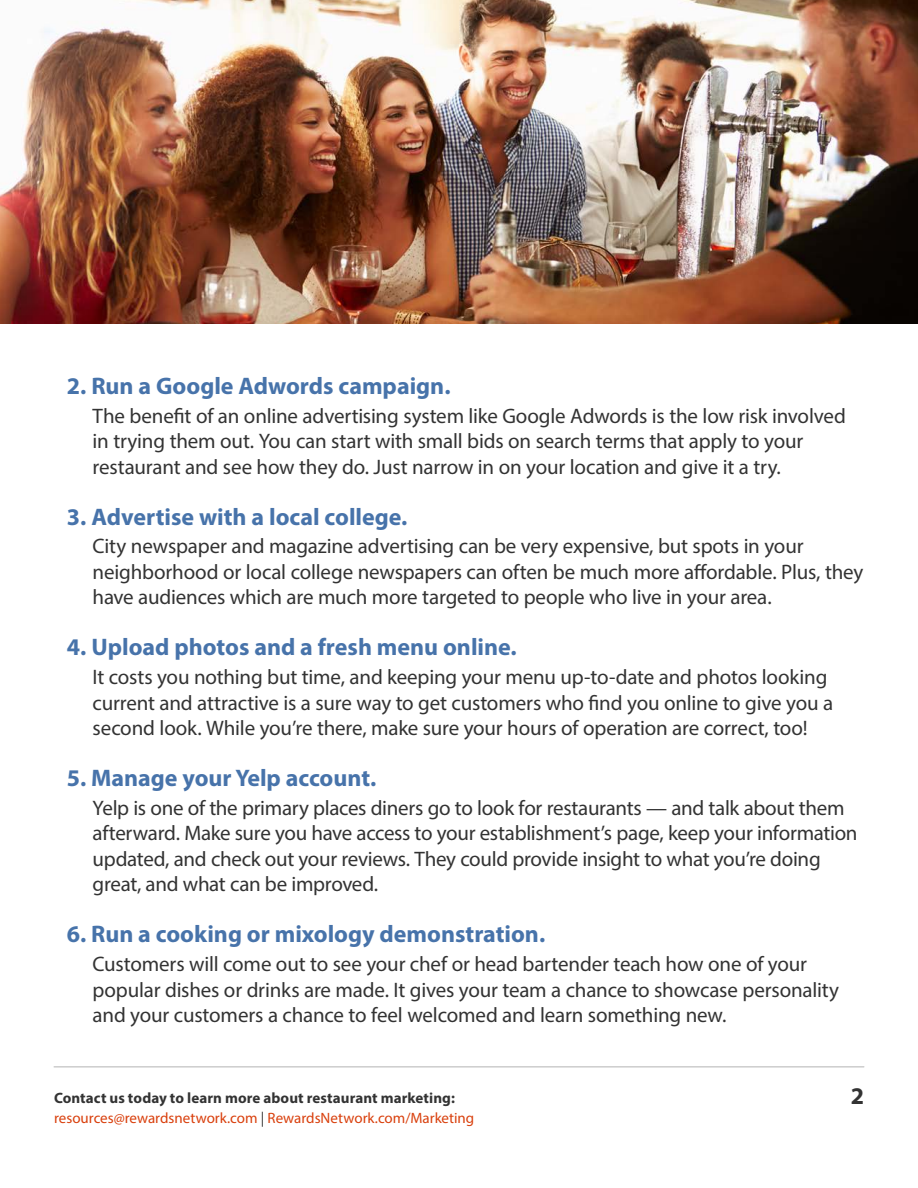
<style>
.page{position:relative;width:918px;height:1188px;background:#fff}
.page>*{position:absolute;margin:0;border:0;box-sizing:border-box;transform-origin:0 0}
.t1{font:700 24px "Myriad Pro";color:#4773aa}
.t2{font:700 24px "Myriad Pro";color:#333}
.t3{font:21px/25.5px "Myriad Pro";letter-spacing:-.01em;color:#333}
.t4{font:700 15px/19.8px "Myriad Pro";letter-spacing:.005em;color:#333}
.s1{font-weight:400;color:#d93f0c}
.s2{font-weight:400}
.s3{font-weight:400;color:#d9400d}
</style>
<div class="page">
<hr style="left:54px;top:1066px;width:810px;height:1px;background:#b3b3b3">
<img style="left:0;top:0;width:918px;height:324px">
<p class="t1" style="left:67px;top:370px;width:385px">2. Run a Google Adwords campaign.</p>
<p class="t3" style="left:93px;top:402px;width:755px">The benefit of an online advertising system like Google Adwords is the low risk involved in trying them out. You can start with small bids on search terms that apply to your restaurant and see how they do. Just narrow in on your location and give it a try.</p>
<p class="t1" style="left:67px;top:501px;width:342px">3. Advertise with a local college.</p>
<p class="t3" style="left:93px;top:533px;width:772px">City newspaper and magazine advertising can be very expensive, but spots in your neighborhood or local college newspapers can often be much more affordable. Plus, they have audiences which are much more targeted to people who live in your area.</p>
<p class="t1" style="left:67px;top:632px;width:451px">4. Upload photos and a fresh menu online.</p>
<p class="t3" style="left:93px;top:664px;width:742px">It costs you nothing but time, and keeping your menu up-to-date and photos looking current and attractive is a sure way to get customers who find you online to give you a second look. While you’re there, make sure your hours of operation are correct, too!</p>
<p class="t1" style="left:67px;top:762px;width:311px">5. Manage your Yelp account.</p>
<p class="t3" style="left:93px;top:795px;width:767px">Yelp is one of the primary places diners go to look for restaurants — and talk about them afterward. Make sure you have access to your establishment’s page, keep your information updated, and check out your reviews. They could provide insight to what you’re doing great, and what can be improved.</p>
<p class="t1" style="left:67px;top:919px;width:480px">6. Run a cooking or mixology demonstration.</p>
<p class="t3" style="left:93px;top:951px;width:748px">Customers will come out to see your chef or head bartender teach how one of your popular dishes or drinks are made. It gives your team a chance to showcase personality and your customers a chance to feel welcomed and learn something new.</p>
<p class="t4" style="left:54px;top:1088px;width:422px">Contact us today to learn more about restaurant marketing: <span class="s1">resources@rewardsnetwork.com</span> <span class="s2">|</span> <span class="s3">RewardsNetwork.com/Marketing</span></p>
<p class="t2" style="left:851px;top:1080px;width:15px">2</p>
</div>
